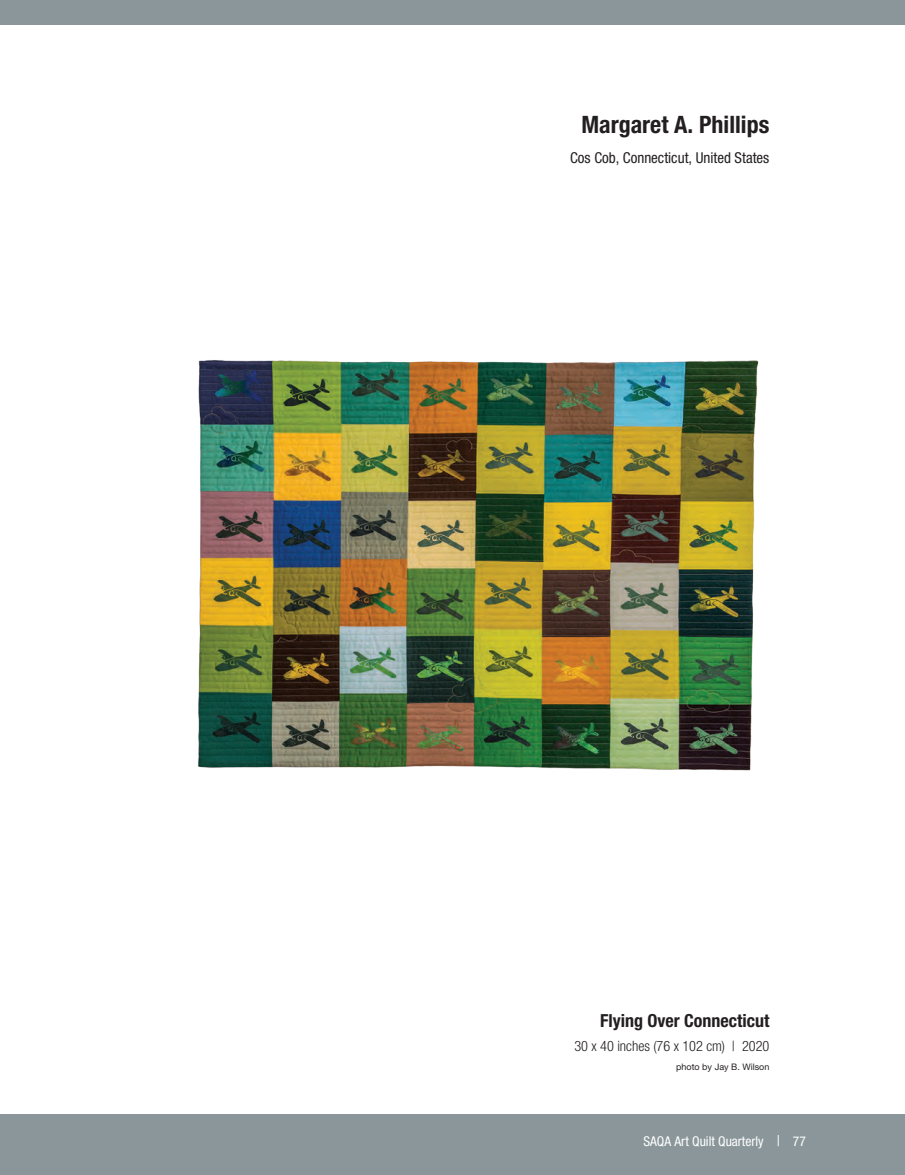
<style>
.page{position:relative;width:905px;height:1175px;background:#fff}
.page>*{position:absolute;margin:0;border:0;box-sizing:border-box;transform-origin:0 0}
.p1__Artist_name{font:700 condensed 24px "Helvetica Neue";color:#231f20}
.p4__Quilt_title{font:700 condensed 18px "Helvetica Neue";color:#231f20}
.p2__City_State{font:condensed 15px "Helvetica Neue";color:#231f20}
.p5__Size_Year{font:300 condensed 14.25px "Helvetica Neue";color:#231f20}
.t1{font:condensed 13.5px "Helvetica Neue";color:#fff}
._7__photo_credit_AQC{font:9px "Helvetica Neue";color:#231f20}
.s1{font-size:15px}
</style>
<div class="page">
<div style="left:0;top:1113px;width:904px;height:61px;background:#8a969a"></div>
<div style="left:0;top:0;width:904px;height:25px;background:#8a969a"></div>
<img style="left:198px;top:360px;width:561px;height:411px">
<p class="p1__Artist_name" style="left:581px;top:110px;width:189px">Margaret A. Phillips</p>
<p class="p2__City_State" style="left:570px;top:149px;width:201px">Cos Cob, Connecticut, United States</p>
<p class="p4__Quilt_title" style="left:600px;top:1009px;width:171px">Flying Over Connecticut</p>
<p class="p5__Size_Year" style="left:574px;top:1037px;width:196px">30 x 40 inches (76 x 102 cm) | 2020</p>
<p class="_7__photo_credit_AQC" style="left:676px;top:1061px;width:95px">photo by Jay B. Wilson</p>
<p class="t1" style="left:643px;top:1133px;width:164px">SAQA Art Quilt Quarterly <span class="s1">|</span> 77</p>
</div>
